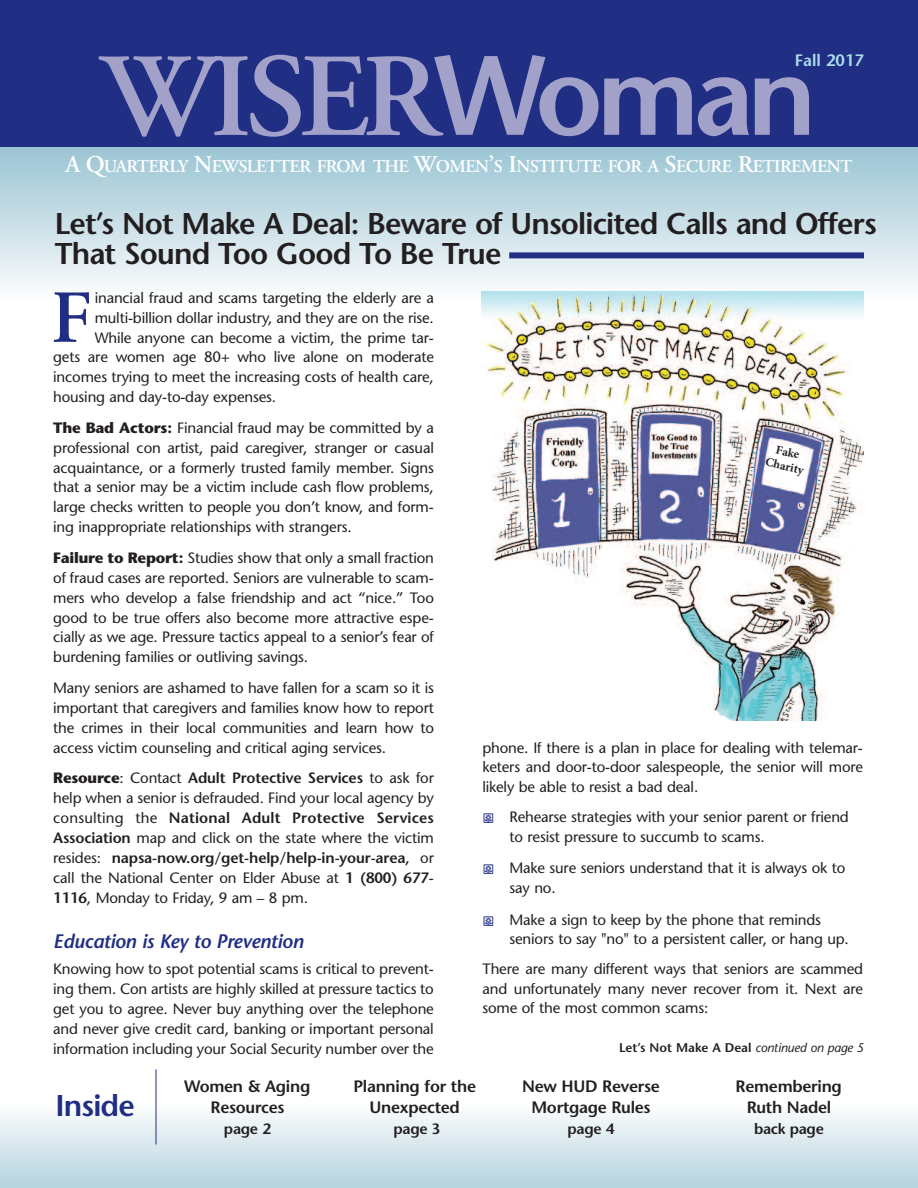
<style>
.page{position:relative;width:918px;height:1188px;background:#fff}
.page>*{position:absolute;margin:0;border:0;box-sizing:border-box;transform-origin:0 0}
.t1{font:600 118.5px "Adobe Garamond";letter-spacing:-.05em;color:#a2a1ca}
.t2{font:600 74.7px "Adobe Garamond";color:#202e84}
.t3{font:600 30px/30px "Stone Sans";letter-spacing:-.03em;color:#231f20}
.t4{font:600 30px "Stone Sans";letter-spacing:-.03em;color:#202e84}
.t5{font:italic 600 19.5px "Stone Sans";letter-spacing:-.015em;color:#202e84}
.t6{font:600 18px "Adobe Garamond";letter-spacing:-.035em;color:#fff}
.t7{font:600 16.5px "Stone Sans";letter-spacing:-.015em;color:#231f20}
.t8{font:700 16.5px/14.1px "Adobe Arabic";color:#231f20;text-align:center}
.t9{font:600 16.5px "Stone Sans";color:#aaddeb}
.t10{font:15px/20px "Stone Sans";letter-spacing:-.01em;color:#231f20;text-align:justify}
.t11{font:600 15px "Stone Sans";letter-spacing:-.015em;color:#231f20}
.t12{font:600 12.6px "Stone Sans";color:#231f20}
.s1{font-family:"Stone Sans";font-size:112.5px}
.s2{font-size:24px}
.s3{font-weight:700}
.s4{font-weight:600}
.s5{font-family:"Botanical";font-size:12px;color:#202e84}
.s6{font-weight:400;font-style:italic}
</style>
<div class="page">
<hr style="left:0;top:594px;width:1px;height:56px;background:#202e84">
<div style="left:0;top:144px;width:918px;height:156px;background:linear-gradient(to bottom,#98c3d3,#fbfcfc)"></div>
<div style="left:0;top:1103px;width:918px;height:85px;background:linear-gradient(to bottom,#fdfefe,#b4d2de)"></div>
<div style="left:0;top:0;width:918px;height:147px;background:#202e84"></div>
<hr style="left:156px;top:1070px;width:1px;height:74px;background:#202e84">
<div style="left:509px;top:252px;width:355px;height:6px;background:#202e84"></div>
<img style="left:482px;top:292px;width:382px;height:429px">
<p class="t9" style="left:795px;top:54px;width:71px">Fall 2017</p>
<h1 class="t1" style="left:101px;top:50px;width:717px">WISER<span class="s1">Woman</span></h1>
<p class="t6" style="left:65px;top:159px;width:789px"><span class="s2">A Q</span>UARTERLY <span class="s2">N</span>EWSLETTER FROM THE <span class="s2">W</span>OMEN<span class="s2">’</span>S <span class="s2">I</span>NSTITUTE FOR A <span class="s2">S</span>ECURE <span class="s2">R</span>ETIREMENT</p>
<h3 class="t3" style="left:55px;top:212px;width:824px">Let’s Not Make A Deal: Beware of Unsolicited Calls and Offers<br>That Sound Too Good To Be True</h3>
<h2 class="t2" style="left:51px;top:288px;width:41px">F</h2>
<p class="t10" style="left:95px;top:289px;width:341px">inancial fraud and scams targeting the elderly are a</p>
<p class="t10" style="left:95px;top:309px;width:341px">multi-billion dollar industry, and they are on the rise.</p>
<p class="t10" style="left:95px;top:329px;width:341px">While anyone can become a victim, the prime tar-</p>
<p class="t10" style="left:53px;top:349px;width:382px">gets are women age 80+ who live alone on moderate</p>
<p class="t10" style="left:53px;top:369px;width:382px">incomes trying to meet the increasing costs of health care,</p>
<p class="t10" style="left:53px;top:389px;width:224px">housing and day-to-day expenses.</p>
<p class="t10" style="left:53px;top:419px;width:382px"><span class="s3">The Bad Actors:</span> Financial fraud may be committed by a professional con artist, paid caregiver, stranger or casual acquaintance, or a formerly trusted family member. Signs that a senior may be a victim include cash flow problems, large checks written to people you don’t know, and form&shy;ing inappropriate relationships with strangers.</p>
<p class="t10" style="left:53px;top:549px;width:382px"><span class="s3">Failure to Report:</span> Studies show that only a small fraction of fraud cases are reported. Seniors are vulnerable to scam&shy;mers who develop a false friendship and act “nice.” Too good to be true offers also become more attractive espe&shy;cially as we age. Pressure tactics appeal to a senior’s fear of burdening families or outliving savings.</p>
<p class="t10" style="left:53px;top:679px;width:382px">Many seniors are ashamed to have fallen for a scam so it is important that caregivers and families know how to report the crimes in their local communities and learn how to access victim counseling and critical aging services.</p>
<p class="t10" style="left:53px;top:770px;width:382px"><span class="s3">Resource</span>: Contact <span class="s4">Adult Protective Services</span> to ask for help when a senior is defrauded. Find your local agency by consulting the <span class="s4">National Adult Protective Services Association</span> map and click on the state where the victim resides: <span class="s4">napsa-now.org/get-help/help-in-your-area,</span> or call the National Center on Elder Abuse at <span class="s4">1 (800) 677- 1116</span>, Monday to Friday, 9 am – 8 pm.</p>
<h3 class="t5" style="left:53px;top:934px;width:252px">Education is Key to Prevention</h3>
<p class="t10" style="left:53px;top:961px;width:382px">Knowing how to spot potential scams is critical to prevent&shy;ing them. Con artists are highly skilled at pressure tactics to get you to agree. Never buy anything over the telephone and never give credit card, banking or important personal information including your Social Security number over the</p>
<p class="t8" style="left:771px;top:439px;width:40px;rotate:13deg">Fake<br>Charity</p>
<p class="t10" style="left:482px;top:739px;width:382px;line-height:19.5px">phone. If there is a plan in place for dealing with telemar&shy;keters and door-to-door salespeople, the senior will more likely be able to resist a bad deal.</p>
<p class="t10" style="left:510px;top:809px;width:341px;line-height:19.5px;text-indent:-27px"><span class="s5">M</span> Rehearse strategies with your senior parent or friend to resist pressure to succumb to scams.</p>
<p class="t10" style="left:510px;top:860px;width:337px;line-height:19.5px;text-indent:-27px"><span class="s5">M</span> Make sure seniors understand that it is always ok to say no.</p>
<p class="t10" style="left:510px;top:911px;width:341px;line-height:19.5px;text-indent:-27px"><span class="s5">M</span> Make a sign to keep by the phone that reminds seniors to say "no" to a persistent caller, or hang up.</p>
<p class="t10" style="left:483px;top:961px;width:382px;line-height:19.5px">There are many different ways that seniors are scammed and unfortunately many never recover from it. Next are some of the most common scams:</p>
<p class="t12" style="left:619px;top:1043px;width:246px">Let’s Not Make A Deal <span class="s6">continued on page 5</span></p>
<h3 class="t4" style="left:56px;top:1093px;width:81px">Inside</h3>
<p class="t7" style="left:184px;top:1079px;width:128px">Women &amp; Aging</p>
<p class="t7" style="left:353px;top:1079px;width:124px">Planning for the</p>
<p class="t7" style="left:522px;top:1079px;width:139px">New HUD Reverse</p>
<p class="t7" style="left:736px;top:1079px;width:108px">Remembering</p>
<p class="t7" style="left:211px;top:1100px;width:75px">Resources</p>
<p class="t7" style="left:370px;top:1100px;width:92px">Unexpected</p>
<p class="t7" style="left:531px;top:1100px;width:121px">Mortgage Rules</p>
<p class="t7" style="left:747px;top:1100px;width:86px">Ruth Nadel</p>
<p class="t11" style="left:224px;top:1122px;width:49px">page 2</p>
<p class="t11" style="left:393px;top:1122px;width:49px">page 3</p>
<p class="t11" style="left:567px;top:1122px;width:49px">page 4</p>
<p class="t11" style="left:754px;top:1122px;width:71px">back page</p>
</div>
